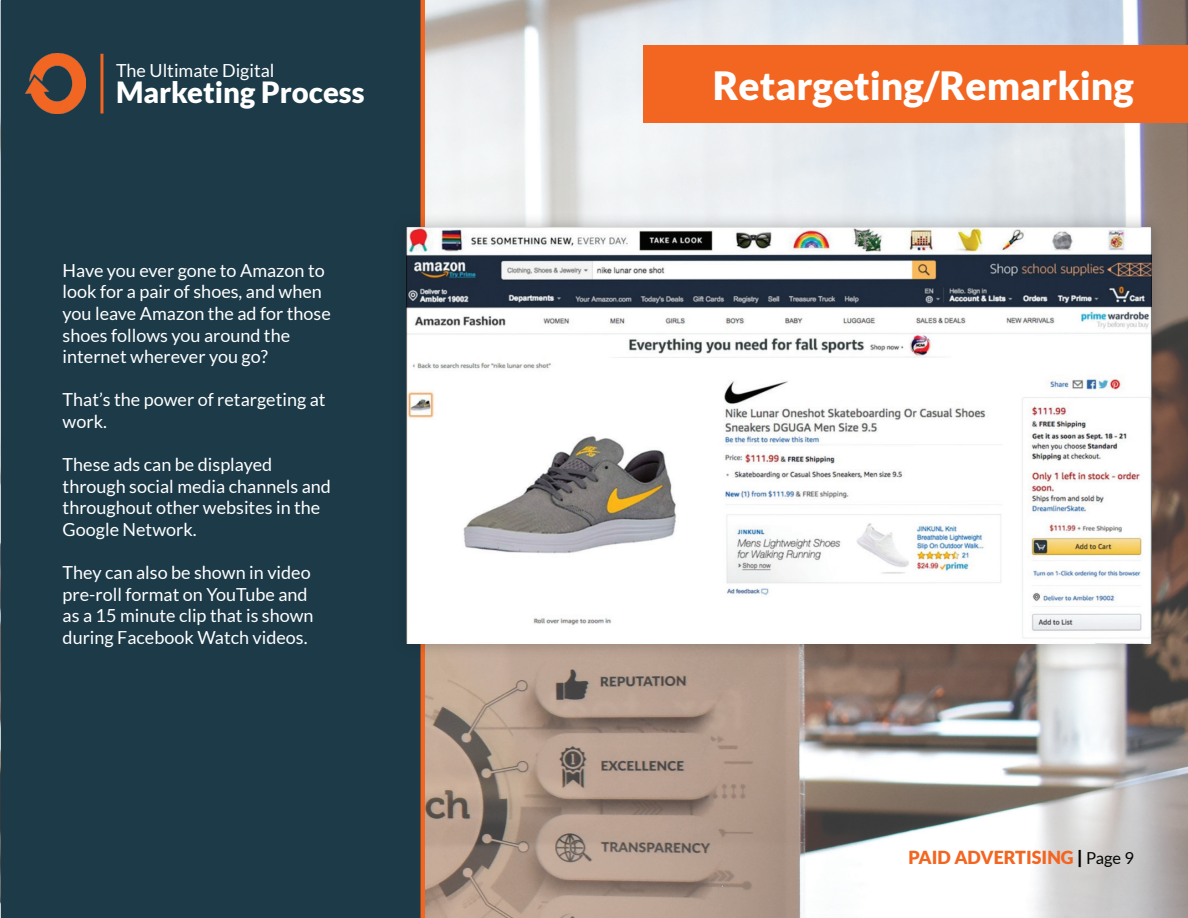
<style>
.page{position:relative;width:1188px;height:918px;background:#fff}
.page>*{position:absolute;margin:0;border:0;box-sizing:border-box;transform-origin:0 0}
.t1{font:900 39px "Lato";color:#fff}
.t2{font:900 29.25px "Lato";color:#fff}
.t3{font:18px/21.6px "Lato";color:#fff}
.t4{font:900 18px "Lato";color:#f36621}
.s1{color:#040503}
.s2{font-weight:400;font-size:16.5px;color:#040503}
</style>
<div class="page">
<img style="left:0;top:0;width:1188px;height:918px">
<div style="left:1px;top:0;width:420px;height:918px;background:#1c3a48"></div>
<hr style="left:421px;top:0;width:4px;height:918px;background:#f36621">
<div style="left:644px;top:45px;width:544px;height:78px;background:#f36621"></div>
<img style="left:26px;top:54px;width:59px;height:59px">
<hr style="left:100px;top:54px;width:3px;height:60px;background:#f36621">
<div style="left:391px;top:212px;width:776px;height:447px;background:#231f20;opacity:.3"></div>
<img style="left:406px;top:227px;width:745px;height:417px">
<p class="t3" style="left:116px;top:60px;width:160px">The Ultimate Digital</p>
<h2 class="t2" style="left:116px;top:75px;width:250px">Marketing Process</h2>
<p class="t3" style="left:63px;top:259px;width:270px">Have you ever gone to Amazon to look for a pair of shoes, and when you leave Amazon the ad for those shoes follows you around the internet wherever you go?</p>
<p class="t3" style="left:63px;top:389px;width:264px">That’s the power of retargeting at work.</p>
<p class="t3" style="left:63px;top:454px;width:270px">These ads can be displayed through social media channels and throughout other websites in the<br>Google Network.</p>
<p class="t3" style="left:63px;top:562px;width:252px">They can also be shown in video pre-roll format on YouTube and as a 15 minute clip that is shown during Facebook Watch videos.</p>
<h1 class="t1" style="left:713px;top:63px;width:423px">Retargeting/Remarking</h1>
<p class="t4" style="left:909px;top:847px;width:227px">PAID ADVERTISING <span class="s1">|</span> <span class="s2">Page 9</span></p>
</div>
